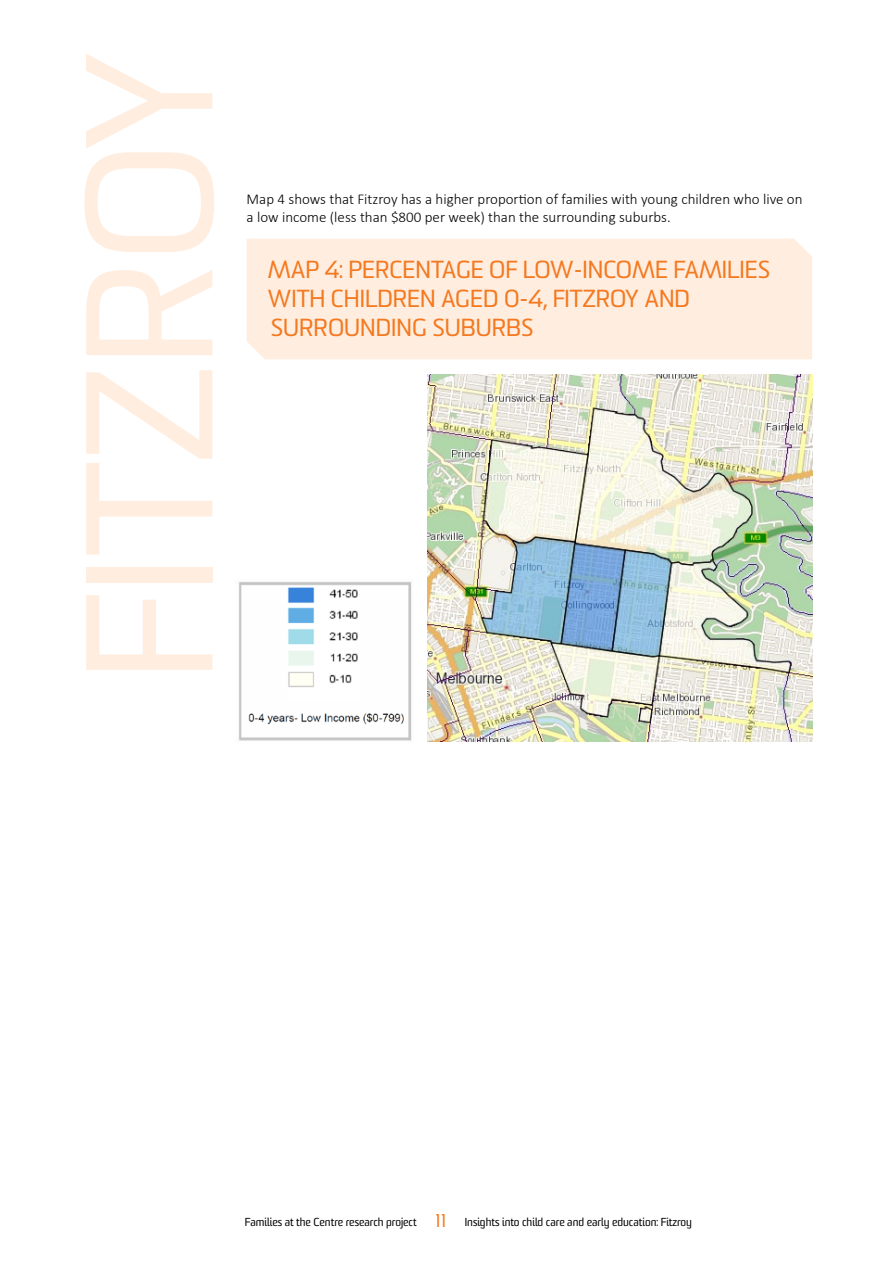
<style>
.page{position:relative;width:893px;height:1263px;background:#fff}
.page>*{position:absolute;margin:0;border:0;box-sizing:border-box;transform-origin:0 0}
.t1{font:175.5px "Sommet";color:#ffeee0}
.t2{font:24px/28.8px "Sommet";color:#f47920}
.t3{font:300 15px/18px "Calibri";color:#000}
.t4{font:11.25px "Sommet";color:#000}
.s1{font-size:18px;color:#f47920}
</style>
<div class="page">
<img style="left:427px;top:375px;width:385px;height:366px">
<img style="left:238px;top:581px;width:174px;height:160px">
<div style="left:247px;top:239px;width:565px;height:120px;background:#ffeee0"></div>
<h1 class="t1" style="left:43px;top:681px;width:632px;rotate:-90deg">fitzroy</h1>
<p class="t3" style="left:247px;top:189px;width:557px">Map 4 shows that Fitzroy has a higher proportion of families with young children who live on a low income (less than $800 per week) than the surrounding suburbs.</p>
<h2 class="t2" style="left:268px;top:256px;width:501px">Map 4: Percentage of low-income families with children aged 0-4, Fitzroy and surrounding suburbs</h2>
<p class="t4" style="left:245px;top:1215px;width:449px">Families at the Centre research project <span class="s1">11</span> Insights into child care and early education: Fitzroy</p>
</div>
